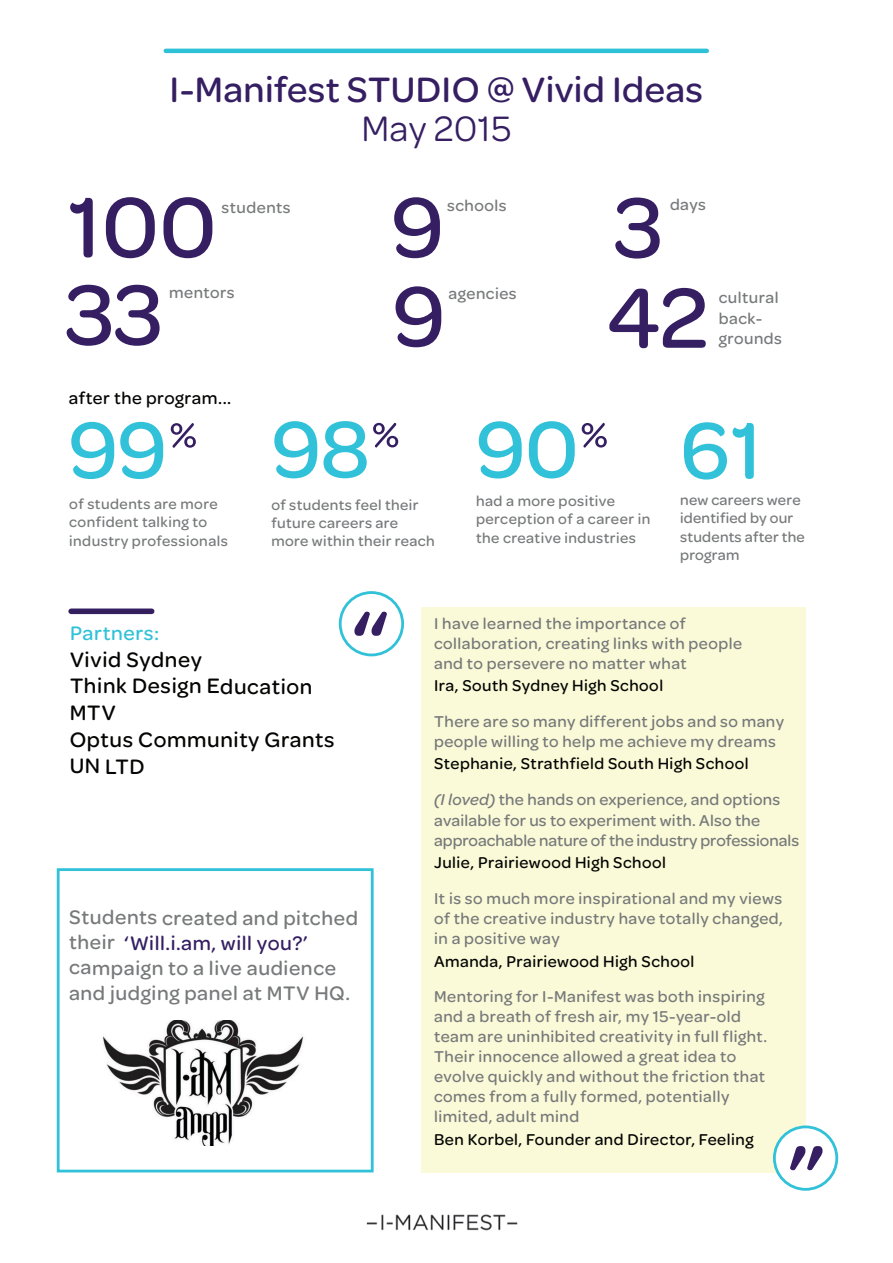
<style>
.page{position:relative;width:893px;height:1263px;background:#fff}
.page>*{position:absolute;margin:0;border:0;box-sizing:border-box;transform-origin:0 0}
.t1{font:500 97.65px "Omnes";color:#351f62}
.t2{font:500 90.75px/89.1px "Omnes";letter-spacing:-.005em;color:#351f62}
.t3{font:500 85.2px "Omnes";letter-spacing:-.01em;color:#31c1d8}
.t4{font:500 37.65px "Omnes";letter-spacing:.01em;color:#351f62}
.t5{font:37.65px "Omnes";letter-spacing:.01em;color:#351f62}
.t6{font:500 22.35px/26.7px "Omnes";letter-spacing:.025em;color:#040503}
.t7{font:500 21px/25px "Omnes";letter-spacing:.025em;color:#77797a}
.t8{font:500 21px "Omnes";letter-spacing:.025em;color:#31c1d8}
.t9{font:500 18.15px "Omnes";letter-spacing:.03em;color:#040503}
.t10{font:500 16.8px/20.1px "Omnes";letter-spacing:.03em;color:#77797a}
.t11{font:500 16.8px "Omnes";letter-spacing:.03em;color:#040503}
.t12{font:500 16.8px/20.1px "Omnes";letter-spacing:.01em;color:#77797a}
.t13{font:500 15.3px/18.5px "Omnes";letter-spacing:.025em;color:#77797a}
.s1{color:#351f62}
.s2{font-style:italic}
</style>
<div class="page">
<div style="left:421px;top:607px;width:385px;height:566px;background:#fafad8"></div>
<svg style="left:582px;top:423px;width:25px;height:25px"></svg>
<svg style="left:171px;top:423px;width:25px;height:25px"></svg>
<svg style="left:373px;top:423px;width:25px;height:25px"></svg>
<div style="left:339px;top:591px;width:65px;height:65px;border:3px solid #31c1d8;border-radius:50%"></div>
<div style="left:774px;top:1127px;width:63px;height:62px;background:#fff;border-radius:50%"></div>
<div style="left:773px;top:1125px;width:65px;height:66px;border:3px solid #31c1d8;border-radius:50%"></div>
<div style="left:57px;top:868px;width:317px;height:304px;border:3px solid #31c1d8"></div>
<svg style="left:71px;top:608px;width:81px;height:6px"></svg>
<hr style="left:166px;top:49px;width:541px;height:4px;background:#2ec1d8">
<img style="left:366px;top:1214px;width:152px;height:17px">
<img style="left:102px;top:1020px;width:202px;height:126px">
<h3 class="t4" style="left:170px;top:68px;width:535px">I-Manifest STUDIO @ Vivid Ideas</h3>
<h3 class="t5" style="left:361px;top:107px;width:151px">May 2015</h3>
<h2 class="t2" style="left:68px;top:183px;width:150px">100</h2>
<p class="t10" style="left:222px;top:197px;width:70px">students</p>
<h2 class="t2" style="left:65px;top:270px;width:100px">33</h2>
<p class="t10" style="left:169px;top:282px;width:67px">mentors</p>
<h2 class="t2" style="left:391px;top:183px;width:56px">9<br>9</h2>
<p class="t10" style="left:447px;top:196px;width:61px">schools</p>
<h2 class="t2" style="left:614px;top:183px;width:51px">3</h2>
<p class="t10" style="left:670px;top:195px;width:38px">days</p>
<p class="t10" style="left:448px;top:284px;width:70px">agencies</p>
<h2 class="t2" style="left:606px;top:273px;width:103px">42</h2>
<p class="t10" style="left:719px;top:288px;width:65px">cultural back&shy;grounds</p>
<p class="t9" style="left:69px;top:387px;width:164px">after the program...</p>
<h3 class="t3" style="left:68px;top:401px;width:303px">99 98</h3>
<h3 class="t3" style="left:680px;top:402px;width:84px">61</h3>
<h3 class="t3" style="left:476px;top:401px;width:105px">90</h3>
<p class="t13" style="left:69px;top:495px;width:160px">of students are more confident talking to industry professionals</p>
<p class="t13" style="left:271px;top:495px;width:165px">of students feel their future careers are more within their reach</p>
<p class="t13" style="left:476px;top:492px;width:176px">had a more positive perception of a career in the creative industries</p>
<p class="t13" style="left:680px;top:491px;width:126px">new careers were identified by our students after the program</p>
<p class="t8" style="left:70px;top:621px;width:91px">Partners:</p>
<h3 class="t6" style="left:70px;top:646px;width:266px">Vivid Sydney<br>Think Design Education<br>MTV<br>Optus Community Grants<br>UN LTD</h3>
<h1 class="t1" style="left:351px;top:589px;width:40px">“</h1>
<p class="t7" style="left:69px;top:905px;width:291px">Students created and pitched their <span class="s1">‘Will.i.am, will you?’ </span>campaign to a live audience and judging panel at MTV HQ.</p>
<p class="t10" style="left:434px;top:613px;width:310px">I have learned the importance of collaboration, creating links with people and to persevere no matter what</p>
<p class="t11" style="left:434px;top:676px;width:231px">Ira, South Sydney High School</p>
<p class="t10" style="left:434px;top:711px;width:351px">There are so many different jobs and so many people willing to help me achieve my dreams</p>
<p class="t11" style="left:434px;top:754px;width:316px">Stephanie, Strathfield South High School</p>
<p class="t12" style="left:434px;top:790px;width:367px"><span class="s2">(I loved)</span> the hands on experience, and options available for us to experiment with. Also the approachable nature of the industry professionals</p>
<p class="t11" style="left:434px;top:853px;width:233px">Julie, Prairiewood High School</p>
<p class="t10" style="left:434px;top:888px;width:350px;text-align:justify">It is so much more inspirational and my views of the creative industry have totally changed, in a positive way</p>
<p class="t11" style="left:434px;top:951px;width:262px">Amanda, Prairiewood High School</p>
<p class="t10" style="left:434px;top:986px;width:334px">Mentoring for I-Manifest was both inspiring and a breath of fresh air, my 15-year-old team are uninhibited creativity in full flight.<br>Their innocence allowed a great idea to evolve quickly and without the friction that comes from a fully formed, potentially limited, adult mind</p>
<p class="t11" style="left:434px;top:1130px;width:321px">Ben Korbel, Founder and Director, Feeling</p>
<h1 class="t1" style="left:826px;top:1193px;width:40px;rotate:-180deg">“</h1>
</div>
